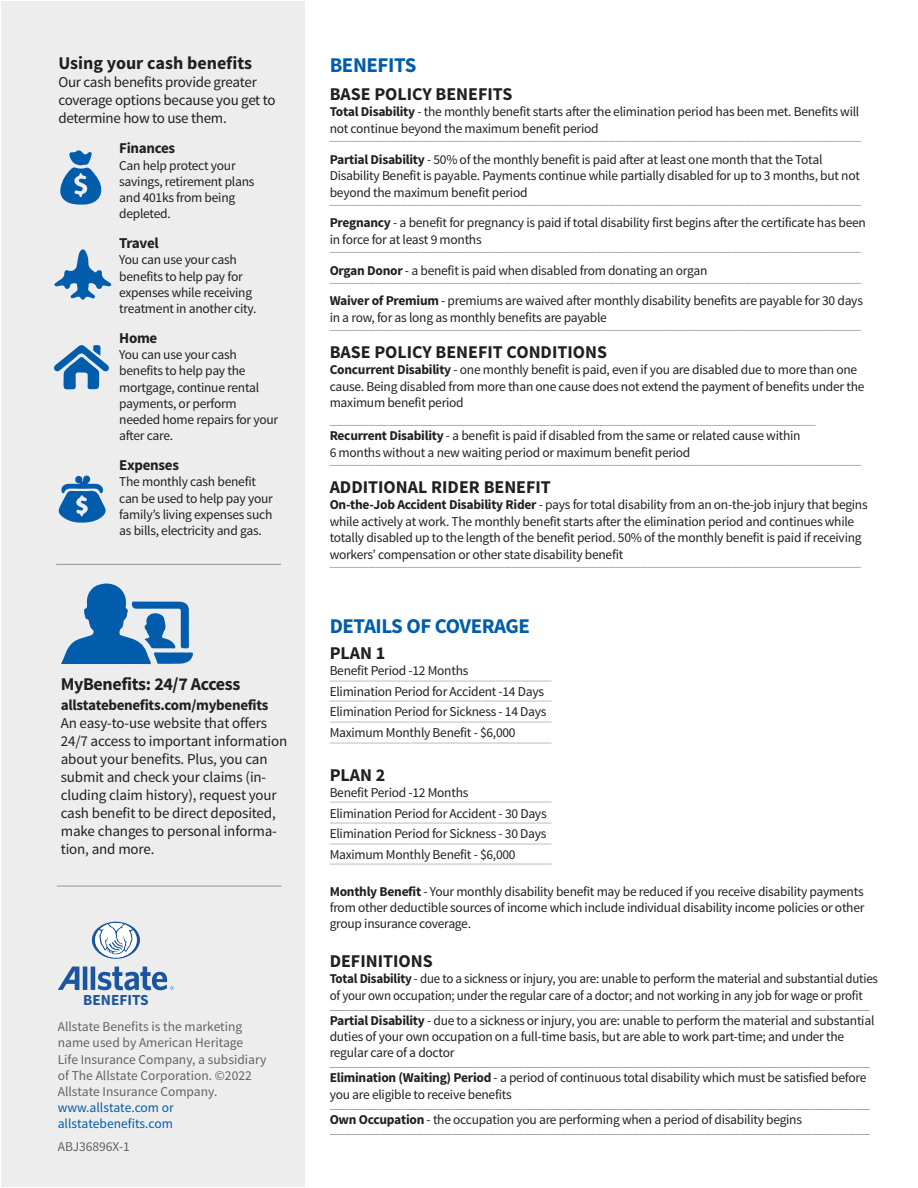
<style>
.page{position:relative;width:918px;height:1188px;background:#fff}
.page>*{position:absolute;margin:0;border:0;box-sizing:border-box;transform-origin:0 0}
.t1{font:700 21px "Source Sans Pro";letter-spacing:-.02em;color:#015dab}
.t2{font:700 18px "Source Sans Pro";color:#231f20}
.t3{font:700 18px "Source Sans Pro";letter-spacing:-.02em;color:#231f20}
.t4{font:700 15.3px "Source Sans Pro";color:#1c559f}
.t5{font:15px/18px "Source Sans Pro";letter-spacing:-.01em;color:#231f20}
.t6{font:15px "Source Sans Pro";color:#939598}
.t7{font:700 15px "Source Sans Pro";letter-spacing:-.02em;color:#231f20}
.t8{font:13.5px/16.2px "Source Sans Pro";letter-spacing:-.02em;color:#231f20}
.t9{font:13.5px/23.2px "Source Sans Pro";letter-spacing:-.02em;color:#939598}
.t10{font:13.5px/16.2px "Source Sans Pro";letter-spacing:-.02em;color:#231f20;scale:.96 1}
.t11{font:13.5px/16.2px "Source Sans Pro";color:#616466}
.t12{font:13.5px/16.2px "Source Sans Pro";color:#015dab}
.t13{font:10.5px "Source Sans Pro";color:#939598}
.s1{font-weight:700}
.s2{font-weight:700;color:#231f20}
.s3{color:#231f20}
.s4{color:#939598}
</style>
<div class="page">
<div style="left:1px;top:1px;width:304px;height:1186px;background:#ecedec"></div>
<svg style="left:61px;top:583px;width:132px;height:81px"></svg>
<svg style="left:54px;top:249px;width:58px;height:51px"></svg>
<svg style="left:54px;top:345px;width:55px;height:45px"></svg>
<svg style="left:60px;top:150px;width:42px;height:55px"></svg>
<svg style="left:58px;top:475px;width:48px;height:48px"></svg>
<hr style="left:56px;top:564px;width:225px;height:1px;background:#939598">
<svg style="left:58px;top:966px;width:116px;height:24px"></svg>
<svg style="left:92px;top:922px;width:48px;height:37px"></svg>
<hr style="left:57px;top:886px;width:225px;height:1px;background:#939598">
<h2 class="t2" style="left:58px;top:52px;width:195px">Using your cash benefits</h2>
<p class="t5" style="left:58px;top:74px;width:219px">Our cash benefits provide greater coverage options because you get to determine how to use them.</p>
<p class="t7" style="left:119px;top:139px;width:58px">Finances</p>
<p class="t8" style="left:119px;top:157px;width:137px">Can help protect your savings, retirement plans and 401ks from being depleted.</p>
<p class="t7" style="left:119px;top:233px;width:41px">Travel</p>
<p class="t8" style="left:119px;top:252px;width:139px">You can use your cash benefits to help pay for expenses while receiving treatment in another city.</p>
<p class="t7" style="left:119px;top:328px;width:40px">Home</p>
<p class="t8" style="left:119px;top:347px;width:161px">You can use your cash benefits to help pay the mortgage, continue rental payments, or perform needed home repairs for your after care.</p>
<p class="t7" style="left:119px;top:455px;width:61px">Expenses</p>
<p class="t8" style="left:119px;top:474px;width:155px">The monthly cash benefit can be used to help pay your family’s living expenses such as bills, electricity and gas.</p>
<h2 class="t3" style="left:61px;top:673px;width:181px">MyBenefits: 24/7 Access</h2>
<p class="t7" style="left:61px;top:695px;width:209px">allstatebenefits.com/mybenefits</p>
<p class="t5" style="left:61px;top:714px;width:228px">An easy-to-use website that offers 24/7 access to important information about your benefits. Plus, you can submit and check your claims (in&shy;cluding claim history), request your cash benefit to be direct deposited, make changes to personal informa&shy;tion, and more.</p>
<p class="t4" style="left:83px;top:990px;width:67px">BENEFITS</p>
<p class="t11" style="left:58px;top:1019px;width:210px">Allstate Benefits is the marketing name used by American Heritage Life Insurance Company, a subsidiary of The Allstate Corporation. ©2022<br>Allstate Insurance Company.</p>
<p class="t12" style="left:58px;top:1100px;width:118px">www.allstate.com or allstatebenefits.com</p>
<p class="t11" style="left:58px;top:1139px;width:74px">ABJ36896X-1</p>
<h1 class="t1" style="left:330px;top:51px;width:88px">BENEFITS</h1>
<h2 class="t2" style="left:330px;top:82px;width:184px">BASE POLICY BENEFITS</h2>
<p class="t8" style="left:330px;top:104px;width:531px"><span class="s1">Total Disability</span> - the monthly benefit starts after the elimination period has been met. Benefits will not continue beyond the maximum benefit period</p>
<p class="t9" style="left:330px;top:125px;width:533px">__________________________________________________________________________________<br><span class="s2">Partial Disability</span> <span class="s3">- 50% of the monthly benefit is paid after at least one month that the Total</span></p>
<p class="t8" style="left:330px;top:168px;width:532px">Disability Benefit is payable. Payments continue while partially disabled for up to 3 months, but not beyond the maximum benefit period</p>
<p class="t9" style="left:330px;top:188px;width:538px">__________________________________________________________________________________<br><span class="s2">Pregnancy</span> <span class="s3">- a benefit for pregnancy is paid if total disability first begins after the certificate has been</span></p>
<p class="t8" style="left:330px;top:232px;width:154px">in force for at least 9 months</p>
<p class="t9" style="left:330px;top:236px;width:533px">__________________________________________________________________________________<br><span class="s2">Organ Donor</span> <span class="s3">- a benefit is paid when disabled from donating an organ</span></p>
<p class="t9" style="left:330px;top:266px;width:535px">__________________________________________________________________________________<br><span class="s2">Waiver of Premium</span> <span class="s3">- premiums are waived after monthly disability benefits are payable for 30 days</span></p>
<p class="t8" style="left:330px;top:310px;width:279px">in a row, for as long as monthly benefits are payable</p>
<p class="t9" style="left:330px;top:314px;width:533px">__________________________________________________________________________________</p>
<h2 class="t2" style="left:330px;top:340px;width:279px">BASE POLICY BENEFIT CONDITIONS</h2>
<p class="t8" style="left:330px;top:362px;width:536px"><span class="s1">Concurrent Disability</span> - one monthly benefit is paid, even if you are disabled due to more than one cause. Being disabled from more than one cause does not extend the payment of benefits under the maximum benefit period</p>
<p class="t8" style="left:330px;top:411px;width:488px"><span class="s4">___________________________________________________________________________<br></span><span class="s1">Recurrent Disability</span> - a benefit is paid if disabled from the same or related cause within<br>6 months without a new waiting period or maximum benefit period</p>
<p class="t9" style="left:330px;top:448px;width:533px">__________________________________________________________________________________</p>
<h2 class="t2" style="left:330px;top:475px;width:223px">ADDITIONAL RIDER BENEFIT</h2>
<p class="t8" style="left:330px;top:497px;width:540px"><span class="s1">On-the-Job Accident Disability Rider</span> - pays for total disability from an on-the-job injury that begins while actively at work. The monthly benefit starts after the elimination period and continues while totally disabled up to the length of the benefit period. 50% of the monthly benefit is paid if receiving workers’ compensation or other state disability benefit</p>
<p class="t9" style="left:330px;top:550px;width:533px">__________________________________________________________________________________</p>
<h1 class="t1" style="left:330px;top:612px;width:202px">DETAILS OF COVERAGE</h1>
<h2 class="t2" style="left:330px;top:641px;width:57px">PLAN 1</h2>
<p class="t8" style="left:330px;top:663px;width:140px">Benefit Period -12 Months</p>
<p class="t13" style="left:330px;top:670px;width:223px">____________________________________________</p>
<p class="t8" style="left:330px;top:683px;width:216px">Elimination Period for Accident -14 Days</p>
<p class="t13" style="left:330px;top:690px;width:223px">____________________________________________</p>
<p class="t8" style="left:330px;top:704px;width:218px">Elimination Period for Sickness - 14 Days</p>
<p class="t13" style="left:330px;top:711px;width:223px">____________________________________________</p>
<p class="t8" style="left:330px;top:725px;width:187px">Maximum Monthly Benefit - $6,000</p>
<p class="t13" style="left:330px;top:732px;width:223px">____________________________________________</p>
<h2 class="t2" style="left:330px;top:763px;width:57px">PLAN 2</h2>
<p class="t8" style="left:330px;top:784px;width:140px">Benefit Period -12 Months</p>
<p class="t13" style="left:330px;top:791px;width:223px">____________________________________________</p>
<p class="t8" style="left:330px;top:805px;width:218px">Elimination Period for Accident - 30 Days</p>
<p class="t13" style="left:330px;top:812px;width:223px">____________________________________________</p>
<p class="t8" style="left:330px;top:826px;width:218px">Elimination Period for Sickness - 30 Days</p>
<p class="t13" style="left:330px;top:833px;width:223px">____________________________________________</p>
<p class="t8" style="left:330px;top:847px;width:187px">Maximum Monthly Benefit - $6,000</p>
<p class="t13" style="left:330px;top:853px;width:223px">____________________________________________</p>
<p class="t8" style="left:330px;top:883px;width:536px;text-align:justify"><span class="s1">Monthly Benefit</span> - Your monthly disability benefit may be reduced if you receive disability payments from other deductible sources of income which include individual disability income policies or other group insurance coverage.</p>
<h2 class="t2" style="left:330px;top:950px;width:105px">DEFINITIONS</h2>
<p class="t10" style="left:330px;top:971px;width:573px"><span class="s1">Total Disability</span> - due to a sickness or injury, you are: unable to perform the material and substantial duties of your own occupation; under the regular care of a doctor; and not working in any job for wage or profit</p>
<p class="t6" style="left:330px;top:994px;width:542px">___________________________________________________________________________</p>
<p class="t8" style="left:330px;top:1012px;width:546px"><span class="s1">Partial Disability</span> - due to a sickness or injury, you are: unable to perform the material and substantial duties of your own occupation on a full-time basis, but are able to work part-time; and under the regular care of a doctor</p>
<p class="t6" style="left:330px;top:1052px;width:542px">___________________________________________________________________________</p>
<p class="t8" style="left:330px;top:1070px;width:538px"><span class="s1">Elimination (Waiting) Period</span> - a period of continuous total disability which must be satisfied before you are eligible to receive benefits</p>
<p class="t6" style="left:330px;top:1093px;width:542px">___________________________________________________________________________</p>
<p class="t8" style="left:330px;top:1111px;width:474px"><span class="s1">Own Occupation</span> - the occupation you are performing when a period of disability begins</p>
<p class="t6" style="left:330px;top:1119px;width:542px">___________________________________________________________________________</p>
</div>
